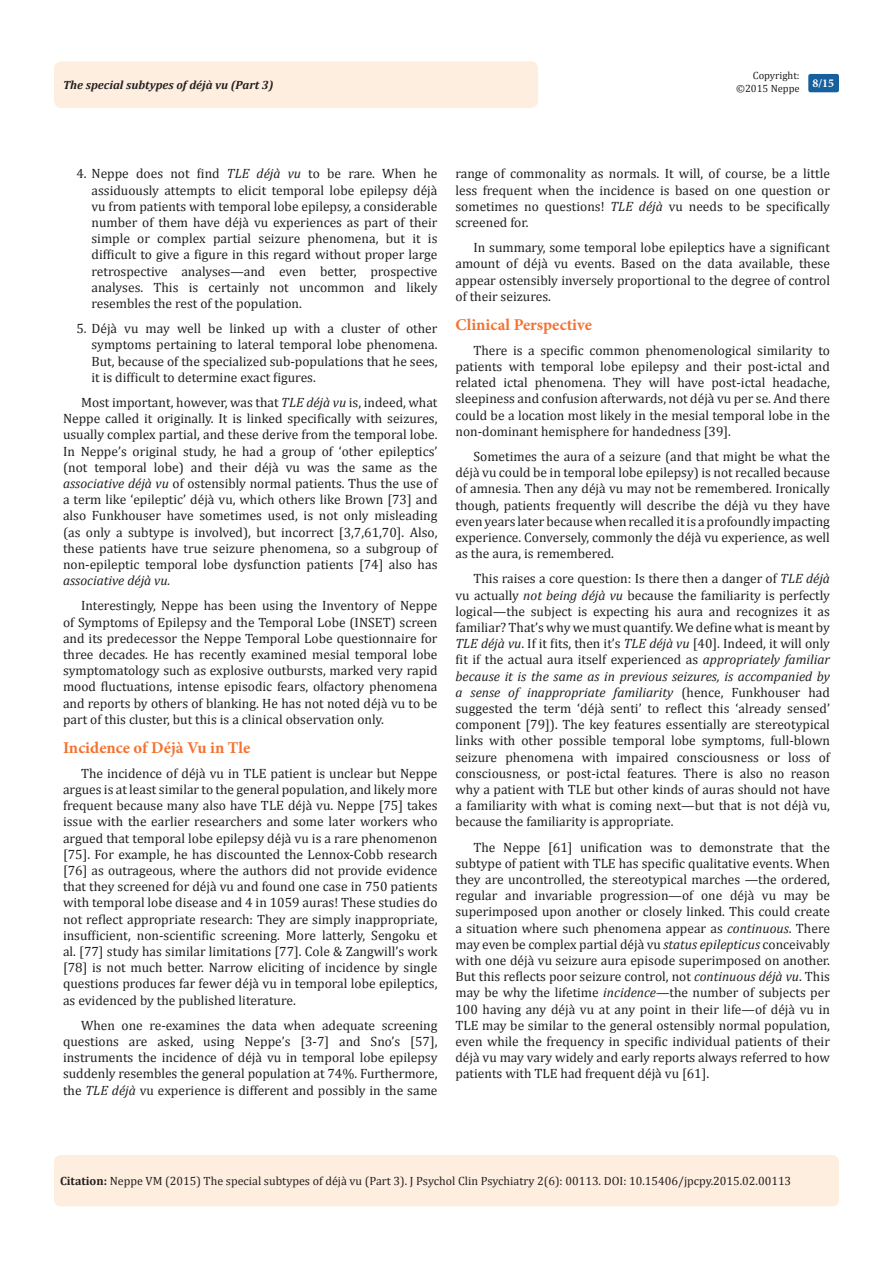
<style>
.page{position:relative;width:893px;height:1263px;background:#fff}
.page>*{position:absolute;margin:0;border:0;box-sizing:border-box;transform-origin:0 0}
.t1{font:700 16.5px "Minion Pro";color:#f37331}
.t2{font:13.5px/16.2px "Cambria";color:#231f20;text-align:justify}
.Citation{font:12px "Cambria";color:#231f20}
.t3{font:italic 700 12px "Cambria";color:#231f20}
.t4{font:700 12px "Minion Pro";color:#fff}
.t5{font:10.5px "Cambria";color:#231f20}
.s1{font-style:italic}
.s2{font-weight:700}
</style>
<div class="page">
<div style="left:54px;top:61px;width:484px;height:47px;background:#feeee0;border-radius:8px"></div>
<div style="left:808px;top:74px;width:31px;height:18px;background:#18609d;border-radius:2px"></div>
<div style="left:54px;top:1155px;width:785px;height:51px;background:#feeee0;border-radius:7px"></div>
<p class="t5" style="left:753px;top:69px;width:48px">Copyright:</p>
<p class="t5" style="left:736px;top:82px;width:65px">©2015 Neppe</p>
<p class="t3" style="left:63px;top:77px;width:212px">The special subtypes of déjà vu (Part 3)</p>
<p class="t4" style="left:812px;top:75px;width:23px">8/15</p>
<p class="t2" style="left:92px;top:166px;width:347px;text-indent:-15px">4. Neppe does not find <span class="s1">TLE déjà vu</span> to be rare. When he assiduously attempts to elicit temporal lobe epilepsy déjà vu from patients with temporal lobe epilepsy, a considerable number of them have déjà vu experiences as part of their simple or complex partial seizure phenomena, but it is difficult to give a figure in this regard without proper large retrospective analyses—and even better, prospective analyses. This is certainly not uncommon and likely resembles the rest of the population.</p>
<p class="t2" style="left:92px;top:320px;width:347px;text-indent:-15px">5. Déjà vu may well be linked up with a cluster of other symptoms pertaining to lateral temporal lobe phenomena.<br>But, because of the specialized sub-populations that he sees, it is difficult to determine exact figures.</p>
<p class="t2" style="left:63px;top:394px;width:376px;text-indent:18px">Most important, however, was that <span class="s1">TLE déjà vu</span> is, indeed, what Neppe called it originally. It is linked specifically with seizures, usually complex partial, and these derive from the temporal lobe.<br>In Neppe’s original study, he had a group of ‘other epileptics’ (not temporal lobe) and their déjà vu was the same as the <span class="s1">associative déjà vu</span> of ostensibly normal patients. Thus the use of a term like ‘epileptic’ déjà vu, which others like Brown [73] and also Funkhouser have sometimes used, is not only misleading (as only a subtype is involved), but incorrect [3,7,61,70]. Also, these patients have true seizure phenomena, so a subgroup of non-epileptic temporal lobe dysfunction patients [74] also has <span class="s1">associative déjà vu.</span></p>
<p class="t2" style="left:63px;top:598px;width:376px;text-indent:18px">Interestingly, Neppe has been using the Inventory of Neppe of Symptoms of Epilepsy and the Temporal Lobe (INSET) screen and its predecessor the Neppe Temporal Lobe questionnaire for three decades. He has recently examined mesial temporal lobe symptomatology such as explosive outbursts, marked very rapid mood fluctuations, intense episodic fears, olfactory phenomena and reports by others of blanking. He has not noted déjà vu to be part of this cluster, but this is a clinical observation only.</p>
<p class="t1" style="left:63px;top:736px;width:189px">Incidence of Déjà Vu in Tle</p>
<p class="t2" style="left:63px;top:765px;width:376px;text-indent:18px">The incidence of déjà vu in TLE patient is unclear but Neppe argues is at least similar to the general population, and likely more frequent because many also have TLE déjà vu. Neppe [75] takes issue with the earlier researchers and some later workers who argued that temporal lobe epilepsy déjà vu is a rare phenomenon [75]. For example, he has discounted the Lennox-Cobb research [76] as outrageous, where the authors did not provide evidence that they screened for déjà vu and found one case in 750 patients with temporal lobe disease and 4 in 1059 auras! These studies do not reflect appropriate research: They are simply inappropriate, insufficient, non-scientific screening. More latterly, Sengoku et al. [77] study has similar limitations [77]. Cole &amp; Zangwill’s work [78] is not much better. Narrow eliciting of incidence by single questions produces far fewer déjà vu in temporal lobe epileptics, as evidenced by the published literature.</p>
<p class="t2" style="left:63px;top:1017px;width:376px;text-indent:18px">When one re-examines the data when adequate screening questions are asked, using Neppe’s [3-7] and Sno’s [57], instruments the incidence of déjà vu in temporal lobe epilepsy suddenly resembles the general population at 74%. Furthermore, the <span class="s1">TLE déjà</span> vu experience is different and possibly in the same</p>
<p class="t2" style="left:455px;top:166px;width:376px">range of commonality as normals. It will, of course, be a little less frequent when the incidence is based on one question or sometimes no questions! <span class="s1">TLE déjà</span> vu needs to be specifically screened for.</p>
<p class="t2" style="left:455px;top:239px;width:376px;text-indent:18px">In summary, some temporal lobe epileptics have a significant amount of déjà vu events. Based on the data available, these appear ostensibly inversely proportional to the degree of control of their seizures.</p>
<p class="t1" style="left:455px;top:313px;width:138px">Clinical Perspective</p>
<p class="t2" style="left:455px;top:342px;width:376px;text-indent:18px">There is a specific common phenomenological similarity to patients with temporal lobe epilepsy and their post-ictal and related ictal phenomena. They will have post-ictal headache, sleepiness and confusion afterwards, not déjà vu per se. And there could be a location most likely in the mesial temporal lobe in the non-dominant hemisphere for handedness [39].</p>
<p class="t2" style="left:455px;top:448px;width:376px;text-indent:18px">Sometimes the aura of a seizure (and that might be what the déjà vu could be in temporal lobe epilepsy) is not recalled because of amnesia. Then any déjà vu may not be remembered. Ironically though, patients frequently will describe the déjà vu they have even years later because when recalled it is a profoundly impacting experience. Conversely, commonly the déjà vu experience, as well as the aura, is remembered.</p>
<p class="t2" style="left:455px;top:571px;width:376px;text-indent:18px">This raises a core question: Is there then a danger of <span class="s1">TLE déjà </span>vu actually <span class="s1">not being déjà vu</span> because the familiarity is perfectly logical—the subject is expecting his aura and recognizes it as familiar? That’s why we must quantify. We define what is meant by <span class="s1">TLE déjà vu</span>. If it fits, then it’s <span class="s1">TLE déjà vu</span> [40]. Indeed, it will only fit if the actual aura itself experienced as <span class="s1">appropriately familiar because it is the same as in previous seizures, is accompanied by a sense of inappropriate familiarity</span> (hence, Funkhouser had suggested the term ‘déjà senti’ to reflect this ‘already sensed’ component [79]). The key features essentially are stereotypical links with other possible temporal lobe symptoms, full-blown seizure phenomena with impaired consciousness or loss of consciousness, or post-ictal features. There is also no reason why a patient with TLE but other kinds of auras should not have a familiarity with what is coming next—but that is not déjà vu, because the familiarity is appropriate.</p>
<p class="t2" style="left:455px;top:839px;width:376px;text-indent:18px">The Neppe [61] unification was to demonstrate that the subtype of patient with TLE has specific qualitative events. When they are uncontrolled, the stereotypical marches —the ordered, regular and invariable progression—of one déjà vu may be superimposed upon another or closely linked. This could create a situation where such phenomena appear as <span class="s1">continuous</span>. There may even be complex partial déjà vu <span class="s1">status epilepticus</span> conceivably with one déjà vu seizure aura episode superimposed on another.<br>But this reflects poor seizure control, not <span class="s1">continuous déjà vu</span>. This may be why the lifetime <span class="s1">incidence</span>—the number of subjects per 100 having any déjà vu at any point in their life—of déjà vu in TLE may be similar to the general ostensibly normal population, even while the frequency in specific individual patients of their déjà vu may vary widely and early reports always referred to how patients with TLE had frequent déjà vu [61].</p>
<p class="Citation" style="left:60px;top:1174px;width:733px"><span class="s2">Citation:</span> Neppe VM (2015) The special subtypes of déjà vu (Part 3). J Psychol Clin Psychiatry 2(6): 00113. DOI: 10.15406/jpcpy.2015.02.00113</p>
</div>
